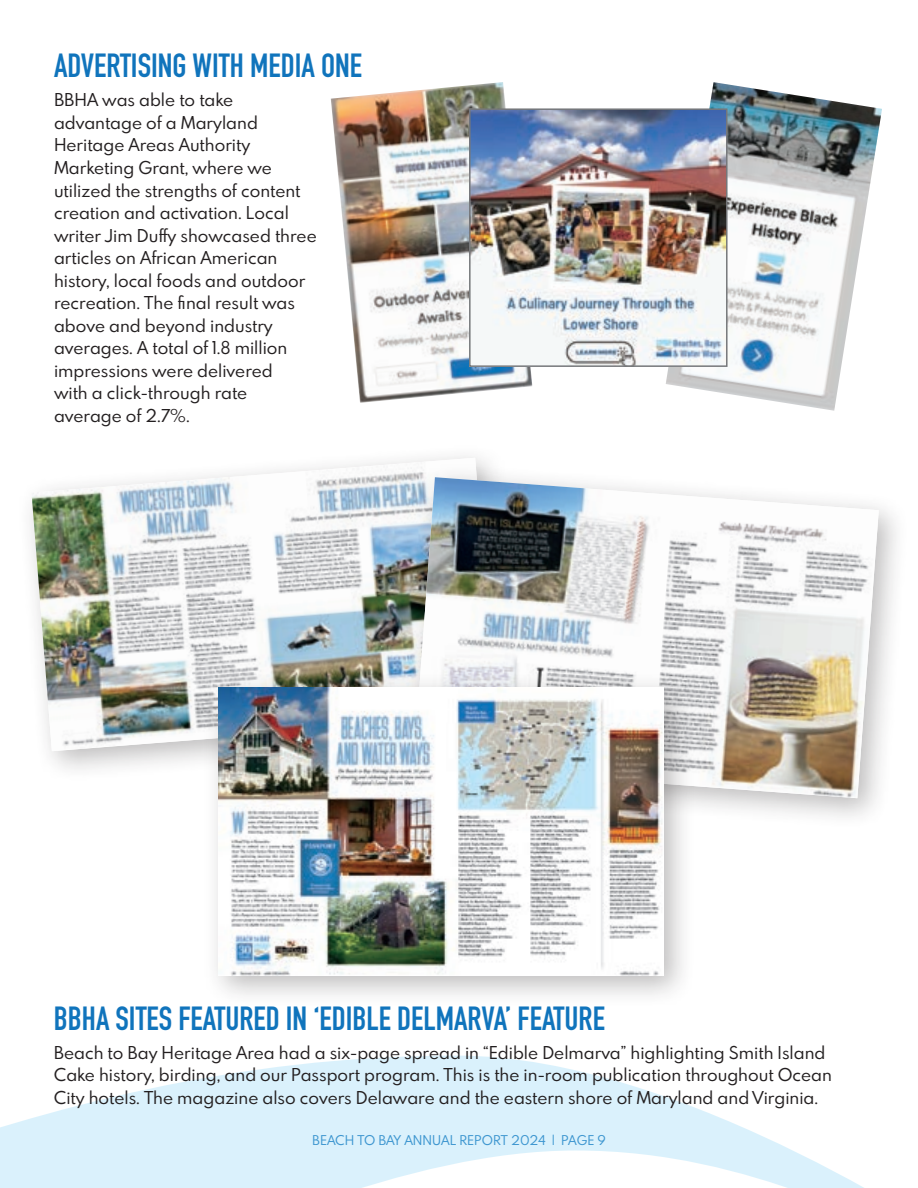
<style>
.page{position:relative;width:918px;height:1188px;background:#fff}
.page>*{position:absolute;margin:0;border:0;box-sizing:border-box;transform-origin:0 0}
.t1{font:700 33px "DIN Condensed";color:#1074bc}
.t2{font:15.75px/22.5px "Spartan MB";color:#231f20}
.t3{font:12px "Spartan MB";color:#1074bc}
</style>
<div class="page">
<svg style="left:0;top:1055px;width:864px;height:133px;fill:#daf1fc"></svg>
<div style="left:16px;top:442px;width:511px;height:340px;background:#231f20;opacity:.3"></div>
<img style="left:31px;top:458px;width:465px;height:293px">
<div style="left:398px;top:461px;width:512px;height:368px;background:#231f20;opacity:.3"></div>
<img style="left:414px;top:477px;width:465px;height:321px">
<div style="left:203px;top:671px;width:493px;height:337px;background:#231f20;opacity:.3"></div>
<img style="left:219px;top:687px;width:445px;height:289px">
<img style="left:666px;top:82px;width:216px;height:329px">
<img style="left:331px;top:82px;width:201px;height:321px">
<img style="left:472px;top:111px;width:253px;height:253px">
<div style="left:469px;top:108px;width:259px;height:259px;border:2px solid #76787b"></div>
<h1 class="t1" style="left:54px;top:44px;width:309px">ADVERTISING WITH MEDIA ONE</h1>
<p class="t2" style="left:54px;top:88px;width:264px">BBHA was able to take advantage of a Maryland<br>Heritage Areas Authority<br>Marketing Grant, where we utilized the strengths of content creation and activation. Local writer Jim Duffy showcased three articles on African American history, local foods and outdoor recreation. The final result was above and beyond industry averages. A total of 1.8 million impressions were delivered<br>with a click-through rate average of 2.7%.</p>
<h1 class="t1" style="left:54px;top:996px;width:553px">BBHA SITES FEATURED IN ‘EDIBLE DELMARVA’ FEATURE</h1>
<p class="t2" style="left:54px;top:1041px;width:780px">Beach to Bay Heritage Area had a six-page spread in “Edible Delmarva” highlighting Smith Island<br>Cake history, birding, and our Passport program. This is the in-room publication throughout Ocean<br>City hotels. The magazine also covers Delaware and the eastern shore of Maryland and Virginia.</p>
<p class="t3" style="left:312px;top:1132px;width:295px">BEACH TO BAY ANNUAL REPORT 2024 | PAGE 9</p>
</div>
